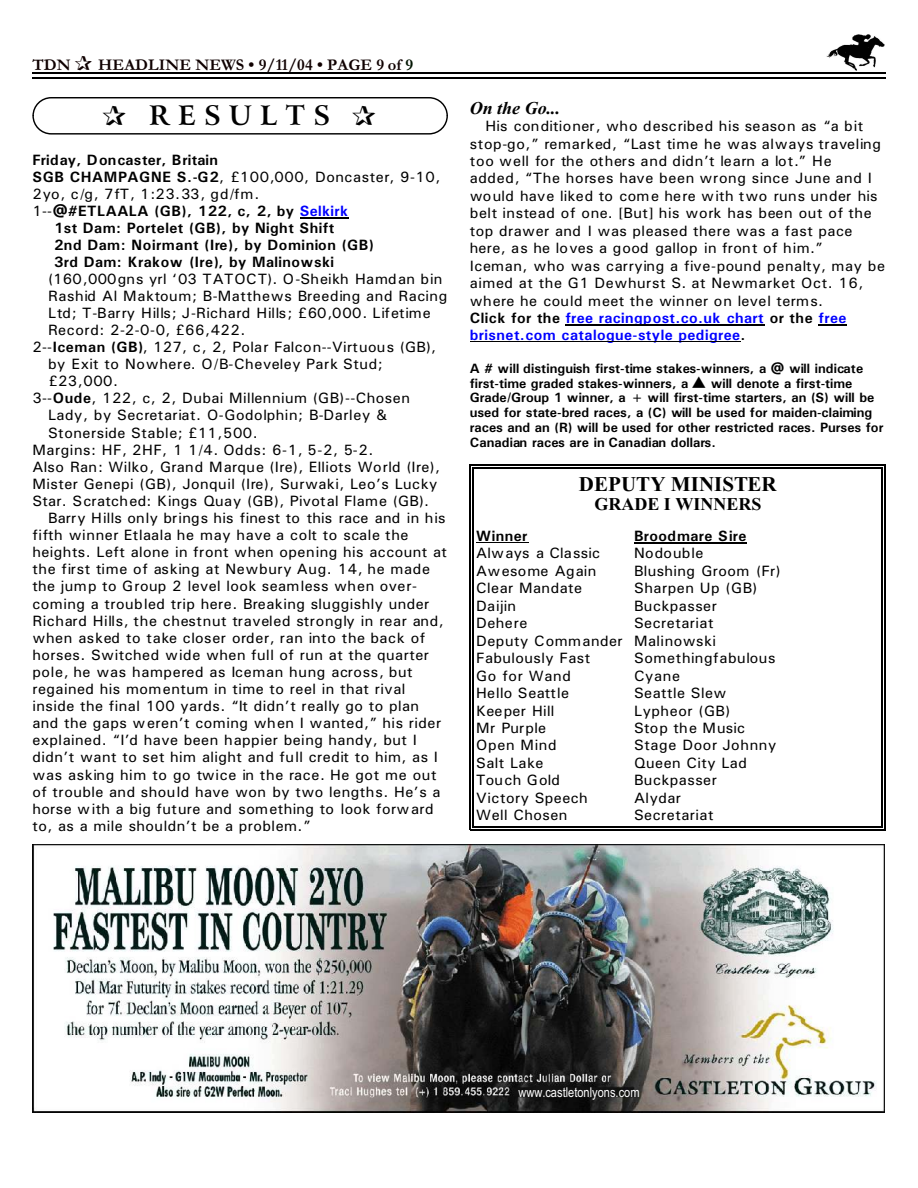
<style>
.page{position:relative;width:918px;height:1188px;background:#fff}
.page>*{position:absolute;margin:0;border:0;box-sizing:border-box;transform-origin:0 0}
.t1{font:700 27px "Arrus BT";letter-spacing:.295em;color:#000}
.t2{font:700 21px "Times New Roman";letter-spacing:.005em;color:#000}
.t3{font:700 18px "Times New Roman";color:#000}
.t4{font:italic 700 18px "Times New Roman";color:#000}
.t5{font:700 16.5px "Garamond";letter-spacing:.005em;color:#0f0000}
.t6{font:15px/17.4px "Univers";letter-spacing:.03em;color:#000}
.t7{font:15px "Univers";letter-spacing:.01em;color:#000}
.t8{font:700 15px "Univers";letter-spacing:.03em;color:#000}
.t9{font:15px "Univers";letter-spacing:.06em;color:#000}
.t10{font:700 15px "Univers";letter-spacing:.01em;color:#000}
.t11{font:700 13.5px/14.9px "Univers";color:#000}
.t12{font:13.5px "Arial Narrow";color:#fff}
.s1{color:#001400}
.s2{font-weight:700}
.s3{font-weight:400}
.s4{color:#00f}
.s5{font-weight:700;color:#00f}
</style>
<div class="page">
<img style="left:826px;top:34px;width:59px;height:36px">
<hr style="left:32px;top:72px;width:853px;height:1px;background:#000">
<hr style="left:32px;top:77px;width:853px;height:2px;background:#000">
<img style="left:32px;top:844px;width:852px;height:269px">
<div style="left:32px;top:97px;width:416px;height:38px;border:1px solid #000;border-radius:18px"></div>
<hr style="left:476px;top:542px;width:52px;height:1px;background:#000">
<hr style="left:634px;top:543px;width:113px;height:1px;background:#000">
<hr style="left:473px;top:467px;width:1px;height:360px;background:#000">
<hr style="left:881px;top:467px;width:2px;height:360px;background:#000">
<hr style="left:473px;top:467px;width:409px;height:2px;background:#000">
<hr style="left:473px;top:826px;width:409px;height:2px;background:#000">
<hr style="left:470px;top:464px;width:1px;height:366px;background:#000">
<hr style="left:884px;top:464px;width:1px;height:366px;background:#000">
<hr style="left:470px;top:464px;width:415px;height:2px;background:#000">
<hr style="left:470px;top:829px;width:415px;height:2px;background:#000">
<hr style="left:300px;top:217px;width:49px;height:2px;background:#000">
<hr style="left:565px;top:325px;width:199px;height:1px;background:#000">
<svg style="left:818px;top:325px;width:29px;height:1px"></svg>
<hr style="left:470px;top:341px;width:271px;height:1px;background:#000">
<p class="t5" style="left:32px;top:59px;width:40px">TDN</p>
<p class="t5" style="left:98px;top:59px;width:316px">HEADLINE NEWS • 9/11/04 • PAGE 9 of <span class="s1">9</span></p>
<h1 class="t1" style="left:149px;top:105px;width:183px">RESULTS</h1>
<p class="t10" style="left:32px;top:154px;width:187px">Friday, Doncaster, Britain</p>
<p class="t6" style="left:32px;top:169px;width:410px"><span class="s2">SGB CHAMPAGNE S.-G2</span>, £100,000, Doncaster, 9-10,</p>
<p class="t9" style="left:32px;top:188px;width:229px">2yo, c/g, 7fT, 1:23.33, gd/fm.</p>
<p class="t8" style="left:32px;top:205px;width:317px"><span class="s3">1--</span>@#ETLAALA (GB), 122, c, 2, by <span class="s4">Selkirk</span></p>
<p class="t8" style="left:54px;top:222px;width:282px">1st Dam: Portelet (GB), by Night Shift</p>
<p class="t8" style="left:54px;top:239px;width:321px">2nd Dam: Noirmant (Ire), by Dominion (GB)</p>
<p class="t8" style="left:54px;top:256px;width:282px">3rd Dam: Krakow (Ire), by Malinowski</p>
<p class="t7" style="left:48px;top:273px;width:396px">(160,000gns yrl ‘03 TATOCT). O-Sheikh Hamdan bin</p>
<p class="t6" style="left:48px;top:288px;width:401px">Rashid Al Maktoum; B-Matthews Breeding and Racing</p>
<p class="t6" style="left:48px;top:305px;width:384px">Ltd; T-Barry Hills; J-Richard Hills; £60,000. Lifetime</p>
<p class="t6" style="left:48px;top:322px;width:199px">Record: 2-2-0-0, £66,422.</p>
<p class="t6" style="left:32px;top:340px;width:405px">2--<span class="s2">Iceman (GB)</span>, 127, c, 2, Polar Falcon--Virtuous (GB),</p>
<p class="t6" style="left:48px;top:357px;width:336px">by Exit to Nowhere. O/B-Cheveley Park Stud;</p>
<p class="t6" style="left:48px;top:374px;width:72px">£23,000.</p>
<p class="t6" style="left:32px;top:391px;width:379px">3--<span class="s2">Oude</span>, 122, c, 2, Dubai Millennium (GB)--Chosen</p>
<p class="t6" style="left:48px;top:408px;width:341px">Lady, by Secretariat. O-Godolphin; B-Darley &amp;</p>
<p class="t6" style="left:48px;top:425px;width:211px">Stonerside Stable; £11,500.</p>
<p class="t6" style="left:32px;top:442px;width:343px">Margins: HF, 2HF, 1 1/4. Odds: 6-1, 5-2, 5-2.</p>
<p class="t6" style="left:32px;top:459px;width:409px">Also Ran: Wilko, Grand Marque (Ire), Elliots World (Ire),</p>
<p class="t6" style="left:32px;top:476px;width:407px">Mister Genepi (GB), Jonquil (Ire), Surwaki, Leo’s Lucky</p>
<p class="t6" style="left:32px;top:493px;width:398px">Star. Scratched: Kings Quay (GB), Pivotal Flame (GB).</p>
<p class="t7" style="left:48px;top:513px;width:399px">Barry Hills only brings his finest to this race and in his</p>
<p class="t6" style="left:32px;top:528px;width:378px">fifth winner Etlaala he may have a colt to scale the</p>
<p class="t6" style="left:32px;top:545px;width:416px">heights. Left alone in front when opening his account at</p>
<p class="t6" style="left:32px;top:562px;width:399px">the first time of asking at Newbury Aug. 14, he made</p>
<p class="t6" style="left:32px;top:579px;width:386px">the jump to Group 2 level look seamless when over-</p>
<p class="t6" style="left:32px;top:596px;width:399px">coming a troubled trip here. Breaking sluggishly under</p>
<p class="t6" style="left:32px;top:613px;width:413px">Richard Hills, the chestnut traveled strongly in rear and,</p>
<p class="t6" style="left:32px;top:630px;width:395px">when asked to take closer order, ran into the back of</p>
<p class="t6" style="left:32px;top:647px;width:398px">horses. Switched wide when full of run at the quarter</p>
<p class="t6" style="left:32px;top:664px;width:382px">pole, he was hampered as Iceman hung across, but</p>
<p class="t6" style="left:32px;top:682px;width:375px">regained his momentum in time to reel in that rival</p>
<p class="t6" style="left:32px;top:699px;width:388px">inside the final 100 yards. “It didn’t really go to plan</p>
<p class="t6" style="left:32px;top:716px;width:410px">and the gaps weren’t coming when I wanted,” his rider</p>
<p class="t6" style="left:32px;top:733px;width:386px">explained. “I’d have been happier being handy, but I</p>
<p class="t6" style="left:32px;top:750px;width:407px">didn’t want to set him alight and full credit to him, as I</p>
<p class="t6" style="left:32px;top:767px;width:406px">was asking him to go twice in the race. He got me out</p>
<p class="t6" style="left:32px;top:784px;width:410px">of trouble and should have won by two lengths. He’s a</p>
<p class="t6" style="left:32px;top:801px;width:403px">horse with a big future and something to look forward</p>
<p class="t6" style="left:32px;top:818px;width:280px">to, as a mile shouldn’t be a problem.”</p>
<p class="t4" style="left:470px;top:102px;width:92px">On the Go...</p>
<p class="t6" style="left:470px;top:119px;width:417px;text-indent:16px">His conditioner, who described his season as “a bit stop-go,” remarked, “Last time he was always traveling too well for the others and didn’t learn a lot.” He added, “The horses have been wrong since June and I would have liked to come here with two runs under his belt instead of one. [But] his work has been out of the top drawer and I was pleased there was a fast pace here, as he loves a good gallop in front of him.”<br>Iceman, who was carrying a five-pound penalty, may be aimed at the G1 Dewhurst S. at Newmarket Oct. 16, where he could meet the winner on level terms.<br><span class="s2">Click for the</span> <span class="s5">free racingpost.co.uk chart</span> <span class="s2">or the</span> <span class="s5">free brisnet.com catalogue-style pedigree</span><span class="s2">.</span></p>
<p class="t11" style="left:470px;top:362px;width:415px">A # will distinguish first-time stakes-winners, a @ will indicate first-time graded stakes-winners, a ▲ will denote a first-time Grade/Group 1 winner, a + will first-time starters, an (S) will be used for state-bred races, a (C) will be used for maiden-claiming races and an (R) will be used for other restricted races. Purses for Canadian races are in Canadian dollars.</p>
<h2 class="t2" style="left:579px;top:477px;width:199px">DEPUTY MINISTER</h2>
<p class="t3" style="left:594px;top:498px;width:169px">GRADE I WINNERS</p>
<p class="t8" style="left:476px;top:531px;width:53px">Winner</p>
<p class="t8" style="left:634px;top:531px;width:114px">Broodmare Sire</p>
<p class="t7" style="left:476px;top:548px;width:125px">Always a Classic</p>
<p class="t7" style="left:634px;top:548px;width:71px">Nodouble</p>
<p class="t7" style="left:476px;top:565px;width:122px">Awesome Again</p>
<p class="t6" style="left:634px;top:563px;width:148px">Blushing Groom (Fr)</p>
<p class="t6" style="left:476px;top:581px;width:107px">Clear Mandate</p>
<p class="t6" style="left:634px;top:581px;width:125px">Sharpen Up (GB)</p>
<p class="t6" style="left:476px;top:598px;width:41px">Daijin</p>
<p class="t6" style="left:634px;top:598px;width:84px">Buckpasser</p>
<p class="t6" style="left:476px;top:616px;width:53px">Dehere</p>
<p class="t6" style="left:476px;top:616px;width:241px;text-indent:158px">Secretariat<br>Deputy Commander Malinowski<br>Fabulously Fast</p>
<p class="t6" style="left:634px;top:651px;width:143px">Somethingfabulous</p>
<p class="t6" style="left:476px;top:668px;width:96px">Go for Wand</p>
<p class="t6" style="left:634px;top:668px;width:47px">Cyane</p>
<p class="t7" style="left:476px;top:688px;width:94px">Hello Seattle</p>
<p class="t6" style="left:634px;top:686px;width:94px">Seattle Slew</p>
<p class="t7" style="left:476px;top:705px;width:80px">Keeper Hill</p>
<p class="t6" style="left:634px;top:703px;width:98px">Lypheor (GB)</p>
<p class="t7" style="left:476px;top:723px;width:71px">Mr Purple</p>
<p class="t7" style="left:634px;top:723px;width:113px">Stop the Music</p>
<p class="t6" style="left:476px;top:738px;width:82px">Open Mind</p>
<p class="t6" style="left:634px;top:738px;width:144px">Stage Door Johnny</p>
<p class="t6" style="left:476px;top:755px;width:69px">Salt Lake</p>
<p class="t6" style="left:634px;top:755px;width:114px">Queen City Lad</p>
<p class="t7" style="left:476px;top:775px;width:85px">Touch Gold</p>
<p class="t6" style="left:634px;top:773px;width:84px">Buckpasser</p>
<p class="t6" style="left:476px;top:790px;width:113px">Victory Speech</p>
<p class="t6" style="left:634px;top:790px;width:49px">Alydar</p>
<p class="t6" style="left:476px;top:808px;width:93px">Well Chosen</p>
<p class="t6" style="left:634px;top:808px;width:81px">Secretariat</p>
<p class="t12" style="left:518px;top:1087px;width:123px">www.castletonlyons.com</p>
</div>
